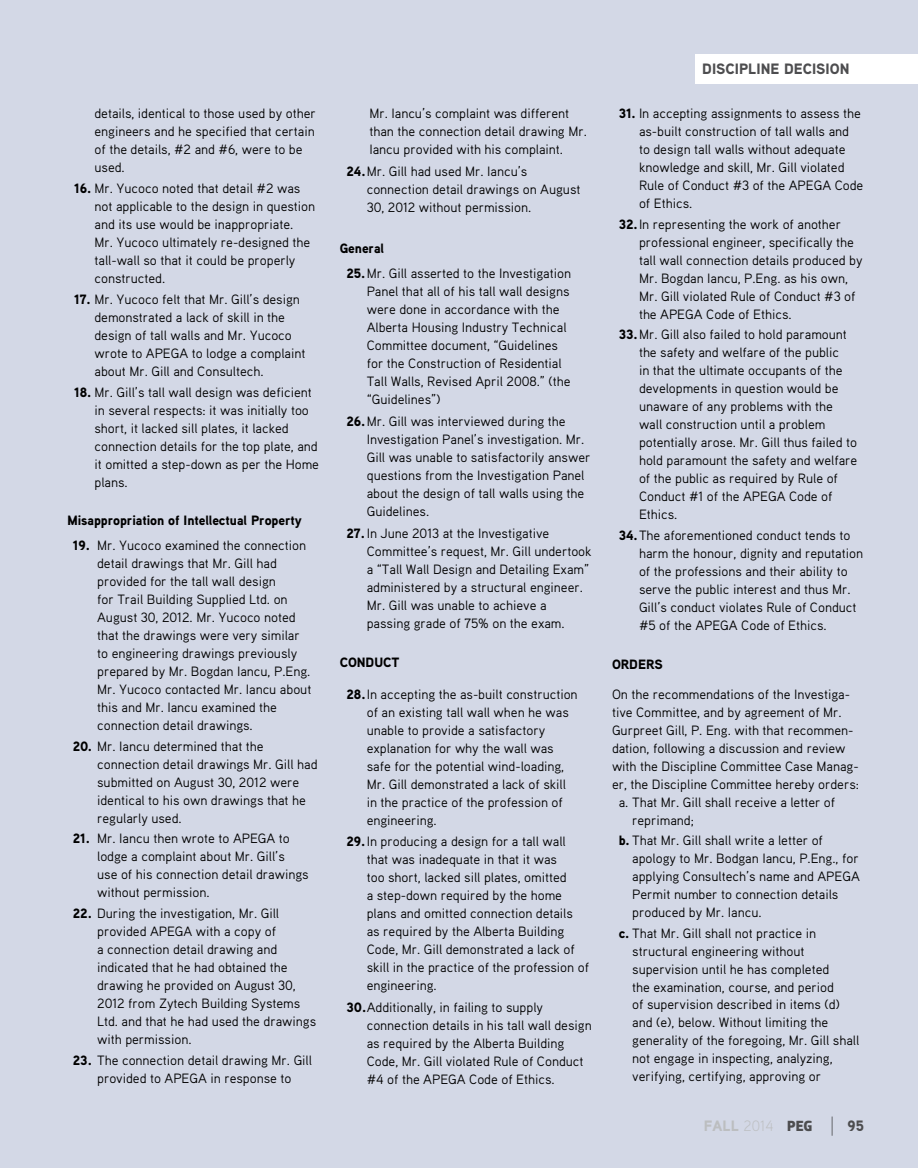
<style>
.page{position:relative;width:918px;height:1168px;background:#d3d8e6}
.page>*{position:absolute;margin:0;border:0;box-sizing:border-box;transform-origin:0 0}
.t1{font:900 15px "Aaux Pro";color:#4d4d4f}
.t2{font:900 15px "Aaux Pro";color:#bcbec0}
.t3{font:13.5px/18px "Aaux Pro";letter-spacing:-.005em;color:#000}
.t4{font:900 13.5px "Aaux Pro";letter-spacing:-.005em;color:#000}
.s1{font-weight:900}
.s2{font-weight:300}
.s3{font-family:"Dobra";font-weight:700;color:#4d4d4f}
.s4{font-weight:300;font-size:22.5px;color:#4d4d4f}
.s5{color:#4d4d4f}
</style>
<div class="page">
<div style="left:696px;top:54px;width:222px;height:29px;background:#fff"></div>
<p class="t3" style="left:94px;top:104px;width:223px">details, identical to those used by other engineers and he specified that certain of the details, #2 and #6, were to be used.</p>
<p class="t3" style="left:94px;top:179px;width:222px;text-indent:-20px"><span class="s1">16.</span> Mr. Yucoco noted that detail #2 was not applicable to the design in question and its use would be inappropriate.<br>Mr. Yucoco ultimately re-designed the tall-wall so that it could be properly constructed.</p>
<p class="t3" style="left:94px;top:290px;width:213px;text-indent:-20px"><span class="s1">17.</span> Mr. Yucoco felt that Mr. Gill’s design demonstrated a lack of skill in the design of tall walls and Mr. Yucoco wrote to APEGA to lodge a complaint about Mr. Gill and Consultech.</p>
<p class="t3" style="left:94px;top:382px;width:226px;text-indent:-20px"><span class="s1">18.</span> Mr. Gill’s tall wall design was deficient in several respects: it was initially too short, it lacked sill plates, it lacked connection details for the top plate, and it omitted a step-down as per the Home plans.</p>
<p class="t4" style="left:68px;top:512px;width:236px">Misappropriation of Intellectual Property</p>
<p class="t3" style="left:97px;top:536px;width:216px;text-indent:-24px"><span class="s1">19.</span> Mr. Yucoco examined the connection detail drawings that Mr. Gill had provided for the tall wall design<br>for Trail Building Supplied Ltd. on August 30, 2012. Mr. Yucoco noted that the drawings were very similar to engineering drawings previously prepared by Mr. Bogdan Iancu, P.Eng.<br>Mr. Yucoco contacted Mr. Iancu about this and Mr. Iancu examined the connection detail drawings.</p>
<p class="t3" style="left:97px;top:736px;width:222px;text-indent:-24px"><span class="s1">20.</span> Mr. Iancu determined that the connection detail drawings Mr. Gill had submitted on August 30, 2012 were identical to his own drawings that he regularly used.</p>
<p class="t3" style="left:97px;top:829px;width:213px;text-indent:-24px"><span class="s1">21.</span> Mr. Iancu then wrote to APEGA to lodge a complaint about Mr. Gill’s<br>use of his connection detail drawings without permission.</p>
<p class="t3" style="left:97px;top:904px;width:221px;text-indent:-24px"><span class="s1">22.</span> During the investigation, Mr. Gill provided APEGA with a copy of<br>a connection detail drawing and indicated that he had obtained the drawing he provided on August 30,<br>2012 from Zytech Building Systems<br>Ltd. and that he had used the drawings with permission.</p>
<p class="t3" style="left:73px;top:1050px;width:241px;text-align:center"><span class="s1">23.</span> The connection detail drawing Mr. Gill provided to APEGA in response to</p>
<p class="t3" style="left:369px;top:104px;width:219px">Mr. Iancu’s complaint was different than the connection detail drawing Mr.<br>Iancu provided with his complaint.</p>
<p class="t3" style="left:367px;top:162px;width:215px;text-indent:-20px"><span class="s1">24.</span>Mr. Gill had used Mr. Iancu’s connection detail drawings on August<br>30, 2012 without permission.</p>
<p class="t3" style="left:347px;top:236px;width:226px;line-height:24.8px;text-indent:-7px"><span class="s1">General<br>25.</span>Mr. Gill asserted to the Investigation</p>
<p class="t3" style="left:367px;top:282px;width:205px">Panel that all of his tall wall designs were done in accordance with the<br>Alberta Housing Industry Technical<br>Committee document, “Guidelines for the Construction of Residential<br>Tall Walls, Revised April 2008.” (the “Guidelines”)</p>
<p class="t3" style="left:367px;top:412px;width:225px;text-indent:-20px"><span class="s1">26.</span>Mr. Gill was interviewed during the Investigation Panel’s investigation. Mr.<br>Gill was unable to satisfactorily answer questions from the Investigation Panel about the design of tall walls using the Guidelines.</p>
<p class="t3" style="left:367px;top:524px;width:226px;text-indent:-20px"><span class="s1">27.</span>In June 2013 at the Investigative Committee’s request, Mr. Gill undertook a “Tall Wall Design and Detailing Exam” administered by a structural engineer.<br>Mr. Gill was unable to achieve a passing grade of 75% on the exam.</p>
<p class="t4" style="left:340px;top:654px;width:61px">CONDUCT</p>
<p class="t3" style="left:367px;top:684px;width:212px;text-indent:-20px"><span class="s1">28.</span>In accepting the as-built construction of an existing tall wall when he was unable to provide a satisfactory explanation for why the wall was safe for the potential wind-loading, Mr. Gill demonstrated a lack of skill in the practice of the profession of engineering.</p>
<p class="t3" style="left:367px;top:832px;width:224px;text-indent:-20px"><span class="s1">29.</span>In producing a design for a tall wall that was inadequate in that it was<br>too short, lacked sill plates, omitted<br>a step-down required by the home plans and omitted connection details as required by the Alberta Building Code, Mr. Gill demonstrated a lack of skill in the practice of the profession of engineering.</p>
<p class="t3" style="left:367px;top:998px;width:226px;text-indent:-20px"><span class="s1">30.</span>Additionally, in failing to supply connection details in his tall wall design as required by the Alberta Building Code, Mr. Gill violated Rule of Conduct #4 of the APEGA Code of Ethics.</p>
<p class="t1" style="left:702px;top:60px;width:149px">DISCIPLINE DECISION</p>
<p class="t3" style="left:639px;top:104px;width:226px;text-indent:-20px"><span class="s1">31.</span> In accepting assignments to assess the as-built construction of tall walls and to design tall walls without adequate knowledge and skill, Mr. Gill violated Rule of Conduct #3 of the APEGA Code of Ethics.</p>
<p class="t3" style="left:639px;top:215px;width:225px;text-indent:-20px"><span class="s1">32.</span>In representing the work of another professional engineer, specifically the tall wall connection details produced by Mr. Bogdan Iancu, P.Eng. as his own, Mr. Gill violated Rule of Conduct #3 of the APEGA Code of Ethics.</p>
<p class="t3" style="left:639px;top:325px;width:220px;text-indent:-20px"><span class="s1">33.</span>Mr. Gill also failed to hold paramount the safety and welfare of the public<br>in that the ultimate occupants of the developments in question would be unaware of any problems with the wall construction until a problem potentially arose. Mr. Gill thus failed to hold paramount the safety and welfare of the public as required by Rule of Conduct #1 of the APEGA Code of Ethics.</p>
<p class="t3" style="left:639px;top:526px;width:226px;text-indent:-20px"><span class="s1">34.</span>The aforementioned conduct tends to harm the honour, dignity and reputation of the professions and their ability to serve the public interest and thus Mr.<br>Gill’s conduct violates Rule of Conduct #5 of the APEGA Code of Ethics.</p>
<p class="t4" style="left:612px;top:655px;width:52px">ORDERS</p>
<p class="t3" style="left:612px;top:684px;width:240px">On the recommendations of the Investiga-</p>
<p class="t3" style="left:612px;top:702px;width:231px">tive Committee, and by agreement of Mr.</p>
<p class="t3" style="left:612px;top:720px;width:243px">Gurpreet Gill, P. Eng. with that recommen-</p>
<p class="t3" style="left:612px;top:738px;width:235px">dation, following a discussion and review</p>
<p class="t3" style="left:612px;top:756px;width:248px">with the Discipline Committee Case Manag-</p>
<p class="t3" style="left:612px;top:774px;width:249px">er, the Discipline Committee hereby orders:</p>
<p class="t3" style="left:619px;top:792px;width:218px">a. That Mr. Gill shall receive a letter of</p>
<p class="t3" style="left:632px;top:810px;width:63px">reprimand;</p>
<p class="t3" style="left:632px;top:831px;width:229px;text-indent:-14px"><span class="s1">b.</span> That Mr. Gill shall write a letter of apology to Mr. Bodgan Iancu, P.Eng., for applying Consultech’s name and APEGA Permit number to connection details produced by Mr. Iancu.</p>
<p class="t3" style="left:632px;top:924px;width:229px;text-indent:-14px"><span class="s1">c.</span> That Mr. Gill shall not practice in structural engineering without supervision until he has completed<br>the examination, course, and period<br>of supervision described in items (d) and (e), below. Without limiting the generality of the foregoing, Mr. Gill shall not engage in inspecting, analyzing, verifying, certifying, approving or</p>
<p class="t2" style="left:704px;top:1116px;width:162px">FALL <span class="s2">2014</span> <span class="s3">PEG</span> <span class="s4">|</span> <span class="s5">95</span></p>
</div>
